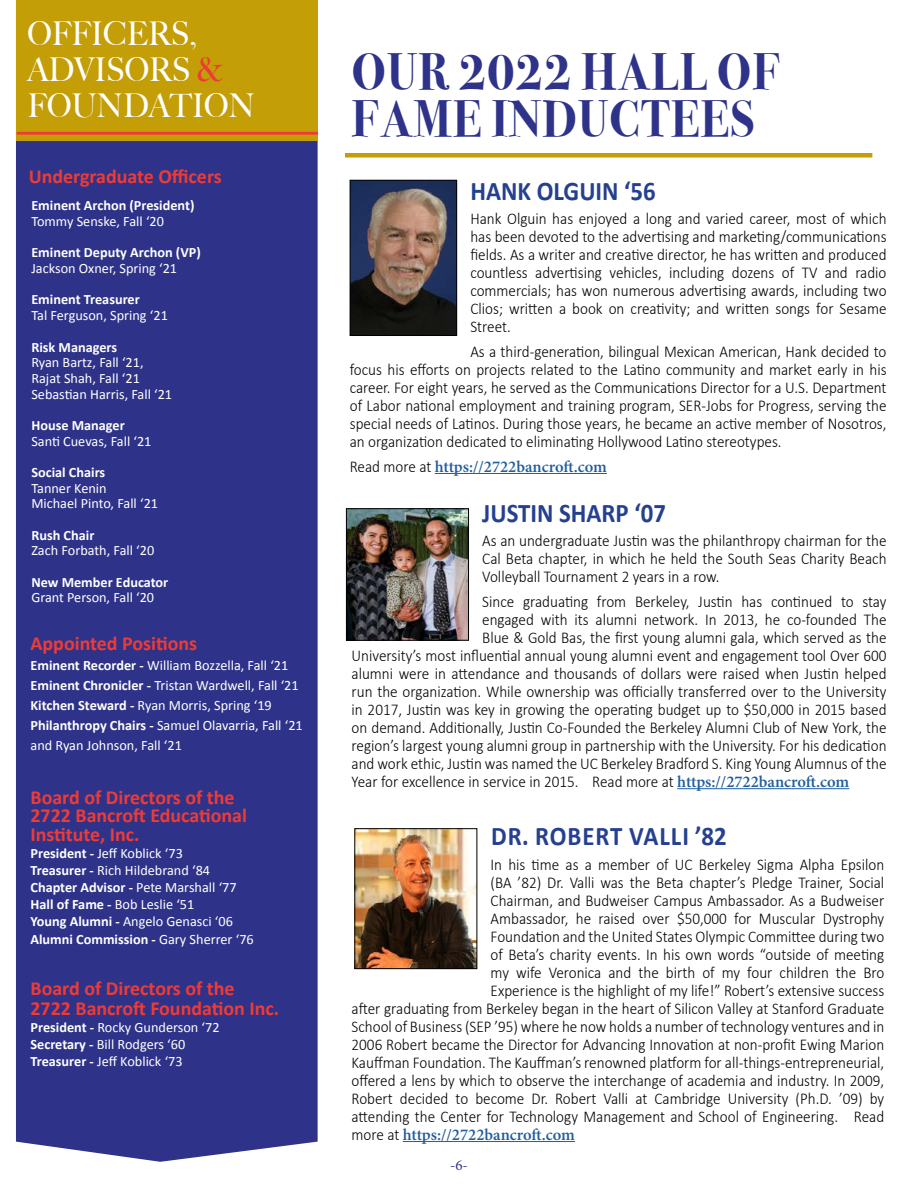
<style>
.page{position:relative;width:918px;height:1188px;background:#fff}
.page>*{position:absolute;margin:0;border:0;box-sizing:border-box;transform-origin:0 0}
.t1{font:700 51px/46.5px "Bodoni Svty Two ITCTT";letter-spacing:.03em;color:#2e3389;scale:.94 1}
.t2{font:500 32.85px/35.7px "Big Caslon";color:#fff;scale:.92 1}
.t3{font:700 27px "Calibri";color:#25408f;scale:.92 1}
.t4{font:700 27px "Calibri";letter-spacing:.04em;color:#25408f;scale:.92 1}
.t5{font:700 19.95px/18.6px "Calibri";color:#ef3b36}
.t6{font:300 16.5px/18px "Calibri";color:#000;text-align:justify;scale:.92 1}
.t7{font:600 16.5px "Minion Pro";color:#215e9e}
.t8{font:15px "Minion Pro";color:#2e3389}
.t9{font:14.25px/17.1px "Calibri";color:#fff}
.t10{font:700 14.25px "Calibri";color:#fff}
.s1{color:#ef3b36}
.s2{font-weight:700}
.s3{font-family:"Calibri";font-weight:300;color:#000}
.s4{font-family:"Minion Pro";font-weight:600;color:#215e9e}
</style>
<div class="page">
<hr style="left:435px;top:473px;width:172px;height:1px;background:#215e9e">
<img style="left:352px;top:182px;width:103px;height:152px">
<div style="left:350px;top:180px;width:107px;height:156px;border:1px solid #000"></div>
<hr style="left:677px;top:788px;width:172px;height:1px;background:#215e9e">
<img style="left:348px;top:510px;width:119px;height:128px">
<div style="left:346px;top:508px;width:123px;height:132px;border:1px solid #000"></div>
<hr style="left:403px;top:1141px;width:172px;height:1px;background:#215e9e">
<img style="left:357px;top:830px;width:118px;height:137px">
<div style="left:355px;top:828px;width:122px;height:141px;border:1px solid #000"></div>
<div style="left:16px;top:140px;width:302px;height:1022px;background:#2e3389"></div>
<div style="left:16px;top:0;width:302px;height:140px;background:#c39e06"></div>
<hr style="left:17px;top:132px;width:301px;height:3px;background:#ef3b36">
<div style="left:345px;top:153px;width:527px;height:5px;background:#c39e06"></div>
<h2 class="t2" style="left:27px;top:15px;width:249px">OFFICERS,<br>ADVISORS <span class="s1">&amp;<br></span>FOUNDATION</h2>
<p class="t5" style="left:29px;top:166px;width:195px">Undergraduate Officers</p>
<p class="t10" style="left:31px;top:196px;width:165px">Eminent Archon (President)</p>
<p class="t9" style="left:31px;top:212px;width:134px">Tommy Senske, Fall ‘20</p>
<p class="t10" style="left:31px;top:243px;width:171px">Eminent Deputy Archon (VP)</p>
<p class="t9" style="left:31px;top:259px;width:147px">Jackson Oxner, Spring ‘21</p>
<p class="t10" style="left:31px;top:290px;width:110px">Eminent Treasurer</p>
<p class="t9" style="left:31px;top:306px;width:138px">Tal Ferguson, Spring ‘21</p>
<p class="t10" style="left:31px;top:337px;width:87px">Risk Managers</p>
<p class="t9" style="left:31px;top:354px;width:142px;line-height:15.8px">Ryan Bartz, Fall ‘21,<br>Rajat Shah, Fall ‘21<br>Sebastian Harris, Fall ‘21</p>
<p class="t10" style="left:31px;top:415px;width:95px">House Manager</p>
<p class="t9" style="left:31px;top:432px;width:122px">Santi Cuevas, Fall ‘21</p>
<p class="t10" style="left:31px;top:462px;width:75px">Social Chairs</p>
<p class="t9" style="left:31px;top:480px;width:128px;line-height:15.8px">Tanner Kenin<br>Michael Pinto, Fall ‘21</p>
<p class="t10" style="left:31px;top:525px;width:65px">Rush Chair</p>
<p class="t9" style="left:31px;top:542px;width:124px">Zach Forbath, Fall ‘20</p>
<p class="t10" style="left:31px;top:572px;width:139px">New Member Educator</p>
<p class="t9" style="left:31px;top:589px;width:124px">Grant Person, Fall ‘20</p>
<p class="t5" style="left:31px;top:634px;width:168px">Appointed Positions</p>
<p class="t9" style="left:31px;top:655px;width:274px;line-height:20px"><span class="s2">Eminent Recorder -</span> William Bozzella, Fall ‘21<br><span class="s2">Eminent Chronicler -</span> Tristan Wardwell, Fall ‘21<br><span class="s2">Kitchen Steward -</span> Ryan Morris, Spring ‘19<br><span class="s2">Philanthropy Chairs -</span> Samuel Olavarria, Fall ‘21 and Ryan Johnson, Fall ‘21</p>
<p class="t5" style="left:31px;top:787px;width:218px">Board of Directors of the<br>2722 Bancroft Educational<br>Institute, Inc.</p>
<p class="t9" style="left:31px;top:844px;width:225px"><span class="s2">President -</span> Jeff Koblick ‘73<br><span class="s2">Treasurer -</span> Rich Hildebrand ‘84<br><span class="s2">Chapter Advisor -</span> Pete Marshall ‘77<br><span class="s2">Hall of Fame -</span> Bob Leslie ‘51<br><span class="s2">Young Alumni -</span> Angelo Genasci ‘06<br><span class="s2">Alumni Commission -</span> Gary Sherrer ‘76</p>
<p class="t5" style="left:31px;top:978px;width:250px;line-height:20px">Board of Directors of the<br>2722 Bancroft Foundation Inc.</p>
<p class="t9" style="left:31px;top:1018px;width:191px"><span class="s2">President -</span> Rocky Gunderson ‘72<br><span class="s2">Secretary -</span> Bill Rodgers ‘60<br><span class="s2">Treasurer -</span> Jeff Koblick ‘73</p>
<h1 class="t1" style="left:352px;top:44px;width:457px">OUR 2022 HALL OF<br>FAME INDUCTEES</h1>
<h3 class="t3" style="left:470px;top:172px;width:203px">HANK OLGUIN ‘56</h3>
<p class="t6" style="left:470px;top:210px;width:454px">Hank Olguin has enjoyed a long and varied career, most of which has been devoted to the advertising and marketing/communications fields. As a writer and creative director, he has written and produced countless advertising vehicles, including dozens of TV and radio commercials; has won numerous advertising awards, including two Clios; written a book on creativity; and written songs for Sesame Street.</p>
<p class="t6" style="left:350px;top:342px;width:585px;text-indent:121px">As a third-generation, bilingual Mexican American, Hank decided to focus his efforts on projects related to the Latino community and market early in his career. For eight years, he served as the Communications Director for a U.S. Department of Labor national employment and training program, SER-Jobs for Progress, serving the special needs of Latinos. During those years, he became an active member of Nosotros, an organization dedicated to eliminating Hollywood Latino stereotypes.</p>
<p class="t7" style="left:350px;top:455px;width:259px"><span class="s3">Read more at</span> https://2722bancroft.com</p>
<h3 class="t3" style="left:482px;top:493px;width:201px">JUSTIN SHARP ‘07</h3>
<p class="t6" style="left:482px;top:532px;width:441px">As an undergraduate Justin was the philanthropy chairman for the Cal Beta chapter, in which he held the South Seas Charity Beach Volleyball Tournament 2 years in a row.</p>
<p class="t6" style="left:482px;top:592px;width:441px">Since graduating from Berkeley, Justin has continued to stay</p>
<p class="t6" style="left:482px;top:610px;width:441px">engaged with its alumni network. In 2013, he co-founded The</p>
<p class="t6" style="left:482px;top:628px;width:441px">Blue &amp; Gold Bas, the first young alumni gala, which served as the</p>
<p class="t6" style="left:352px;top:646px;width:583px">University’s most influential annual young alumni event and engagement tool Over 600</p>
<p class="t6" style="left:352px;top:664px;width:583px">alumni were in attendance and thousands of dollars were raised when Justin helped</p>
<p class="t6" style="left:352px;top:682px;width:583px">run the organization. While ownership was officially transferred over to the University</p>
<p class="t6" style="left:352px;top:700px;width:583px">in 2017, Justin was key in growing the operating budget up to $50,000 in 2015 based</p>
<p class="t6" style="left:352px;top:718px;width:583px">on demand. Additionally, Justin Co-Founded the Berkeley Alumni Club of New York, the</p>
<p class="t6" style="left:352px;top:736px;width:583px">region’s largest young alumni group in partnership with the University. For his dedication</p>
<p class="t6" style="left:352px;top:754px;width:583px">and work ethic, Justin was named the UC Berkeley Bradford S. King Young Alumnus of the</p>
<p class="t6" style="left:352px;top:772px;width:543px">Year for excellence in service in 2015. Read more at <span class="s4">https://2722bancroft.com</span></p>
<h3 class="t4" style="left:491px;top:817px;width:258px">DR. ROBERT VALLI ’82</h3>
<p class="t6" style="left:352px;top:855px;width:581px;text-align:right">In his time as a member of UC Berkeley Sigma Alpha Epsilon<br>(BA ’82) Dr. Valli was the Beta chapter’s Pledge Trainer, Social<br>Chairman, and Budweiser Campus Ambassador. As a Budweiser<br>Ambassador, he raised over $50,000 for Muscular Dystrophy<br>Foundation and the United States Olympic Committee during two<br>of Beta’s charity events. In his own words “outside of meeting<br>my wife Veronica and the birth of my four children the Bro<br>Experience is the highlight of my life!” Robert’s extensive success<br>after graduating from Berkeley began in the heart of Silicon Valley at Stanford Graduate School of Business (SEP ’95) where he now holds a number of technology ventures and in 2006 Robert became the Director for Advancing Innovation at non-profit Ewing Marion Kauffman Foundation. The Kauffman’s renowned platform for all-things-entrepreneurial, offered a lens by which to observe the interchange of academia and industry. In 2009, Robert decided to become Dr. Robert Valli at Cambridge University (Ph.D. ’09) by attending the Center for Technology Management and School of Engineering. Read</p>
<p class="t7" style="left:352px;top:1123px;width:225px"><span class="s3">more at</span> https://2722bancroft.com</p>
<p class="t8" style="left:450px;top:1156px;width:19px">-6-</p>
</div>
